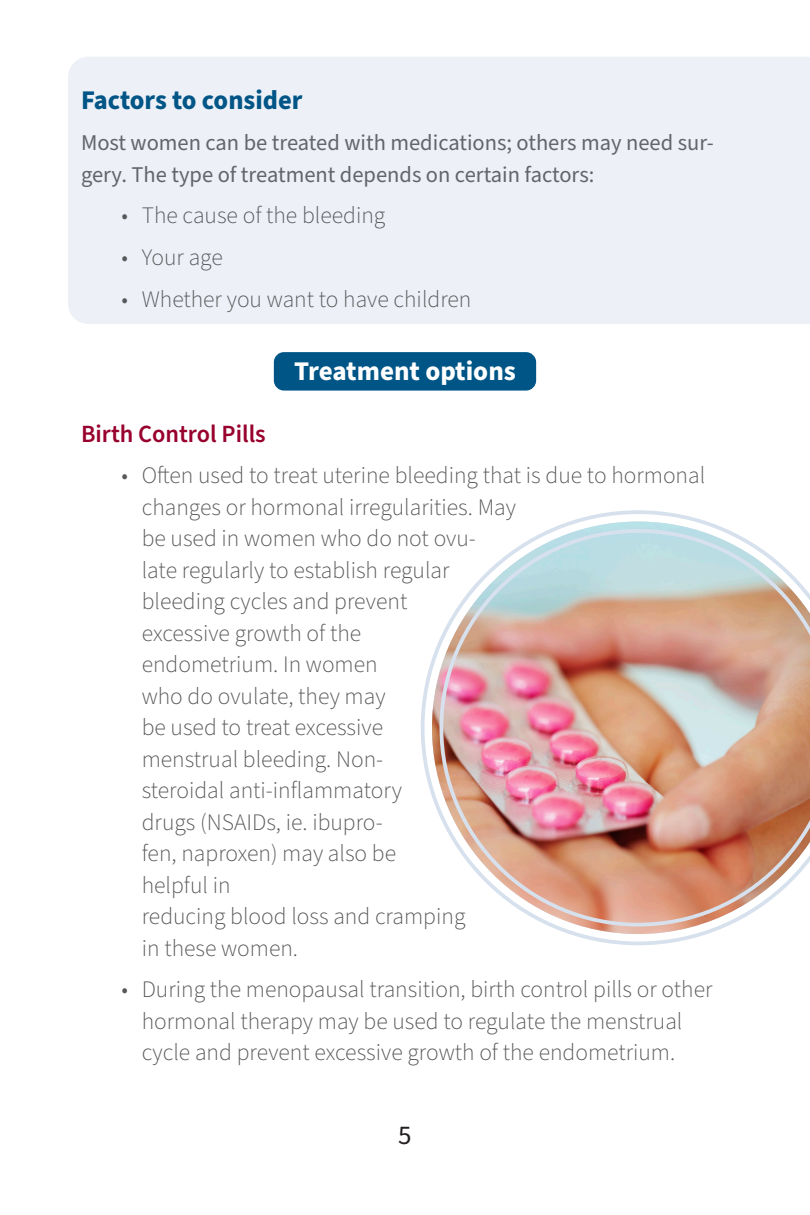
<style>
.page{position:relative;width:810px;height:1215px;background:#fff}
.page>*{position:absolute;margin:0;border:0;box-sizing:border-box;transform-origin:0 0}
.Blue_Heading{font:700 27px "Source Sans Pro";color:#005587}
.Highlighted_Text{font:700 27px "Source Sans Pro";color:#fff}
.t1{font:27px "Source Sans Pro";color:#231f20}
.Red_Subhead{font:600 24.75px "Source Sans Pro";color:#98012d}
.Bullets{font:300 23.62px/31.5px "Source Sans Pro";color:#57585a}
.t2{font:22.5px/31.5px "Source Sans Pro";color:#63656a}
</style>
<div class="page">
<svg style="left:421px;top:510px;width:305px;height:435px"></svg>
<img style="left:439px;top:529px;width:371px;height:398px">
<div style="left:68px;top:57px;width:742px;height:267px;background:#edf0f6"></div>
<div style="left:274px;top:352px;width:262px;height:39px;background:#005587;border-radius:10px"></div>
<p class="Blue_Heading" style="left:81px;top:81px;width:223px">Factors to consider</p>
<p class="t2" style="left:81px;top:128px;width:634px">Most women can be treated with medications; others may need sur&shy;gery. The type of treatment depends on certain factors:</p>
<p class="Bullets" style="left:122px;top:201px;width:265px">• The cause of the bleeding</p>
<p class="Bullets" style="left:122px;top:242px;width:103px">• Your age</p>
<p class="Bullets" style="left:122px;top:284px;width:352px">• Whether you want to have children</p>
<p class="Highlighted_Text" style="left:294px;top:352px;width:223px">Treatment options</p>
<p class="Red_Subhead" style="left:81px;top:417px;width:186px">Birth Control Pills</p>
<p class="Bullets" style="left:142px;top:460px;width:565px;text-indent:-20px">• Often used to treat uterine bleeding that is due to hormonal changes or hormonal irregularities. May<br>be used in women who do not ovu-<br>late regularly to establish regular<br>bleeding cycles and prevent<br>excessive growth of the<br>endometrium. In women<br>who do ovulate, they may<br>be used to treat excessive<br>menstrual bleeding. Non-<br>steroidal anti-inflammatory<br>drugs (NSAIDs, ie. ibupro-<br>fen, naproxen) may also be<br>helpful in<br>reducing blood loss and cramping<br>in these women.</p>
<p class="Bullets" style="left:142px;top:975px;width:572px;text-indent:-20px">• During the menopausal transition, birth control pills or other hormonal therapy may be used to regulate the menstrual cycle and prevent excessive growth of the endometrium.</p>
<p class="t1" style="left:398px;top:1117px;width:15px">5</p>
</div>
